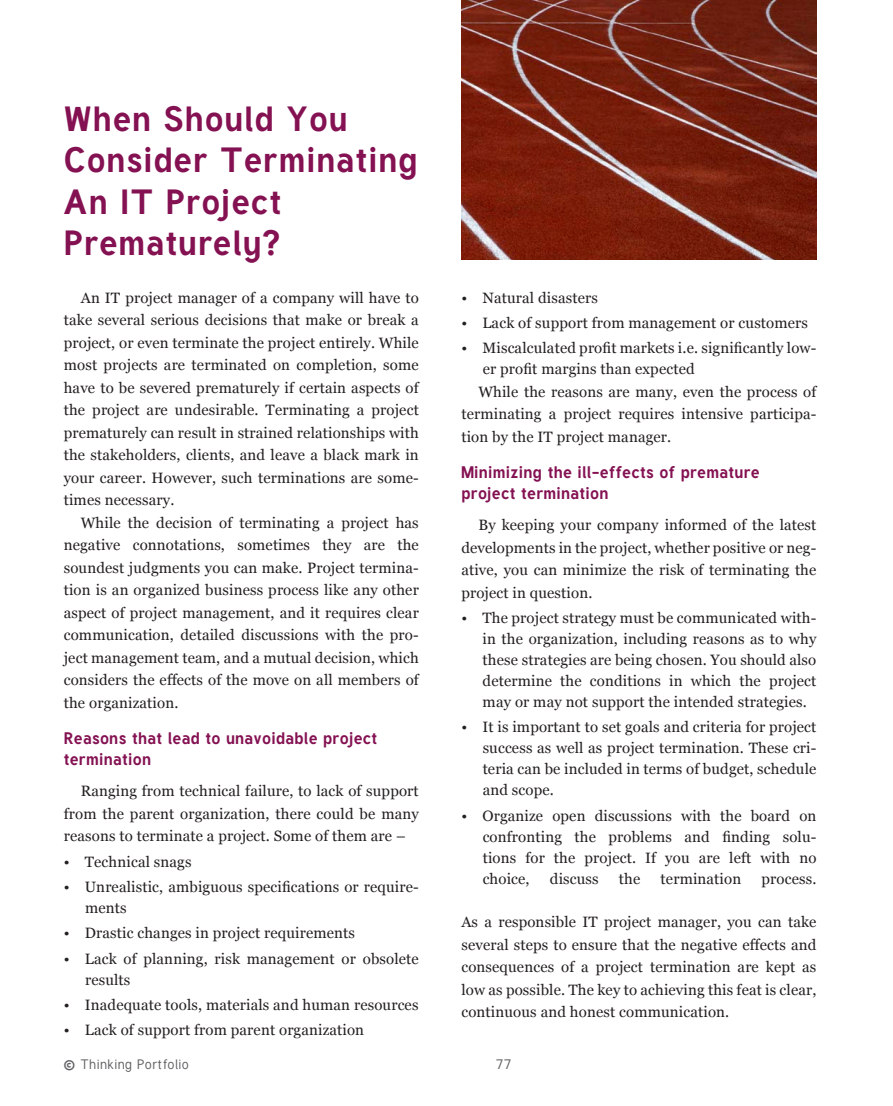
<style>
.page{position:relative;width:893px;height:1106px;background:#fff}
.page>*{position:absolute;margin:0;border:0;box-sizing:border-box;transform-origin:0 0}
.t1{font:700 34.5px/41.4px "Tuffy";letter-spacing:.03em;color:#841152}
.t2{font:700 16.5px/21px "Tuffy";letter-spacing:.02em;color:#841152}
.t3{font:15px/22.5px "Georgia";letter-spacing:.01em;color:#231f20;text-align:justify}
.t4{font:13.5px "Tuffy";letter-spacing:.04em;color:#5f5f62}
.s1{font-size:24px}
</style>
<div class="page">
<img style="left:461px;top:0;width:355px;height:259px">
<h1 class="t1" style="left:64px;top:96px;width:355px">When Should You<br>Consider Terminating<br>An IT Project<br>Prematurely?</h1>
<p class="t3" style="left:64px;top:286px;width:357px;text-indent:17px">An IT project manager of a company will have to take several serious decisions that make or break a project, or even terminate the project entirely. While most projects are terminated on completion, some have to be severed prematurely if certain aspects of the project are undesirable. Terminating a project prematurely can result in strained relationships with the stakeholders, clients, and leave a black mark in your career. However, such terminations are some&shy;times necessary.</p>
<p class="t3" style="left:64px;top:511px;width:357px;text-indent:17px">While the decision of terminating a project has negative connotations, sometimes they are the soundest judgments you can make. Project termina&shy;tion is an organized business process like any other aspect of project management, and it requires clear communication, detailed discussions with the pro&shy;ject management team, and a mutual decision, which considers the effects of the move on all members of the organization.</p>
<p class="t2" style="left:64px;top:727px;width:315px">Reasons that lead to unavoidable project termination</p>
<p class="t3" style="left:64px;top:779px;width:357px;text-indent:17px">Ranging from technical failure, to lack of support from the parent organization, there could be many reasons to terminate a project. Some of them are –</p>
<p class="t3" style="left:64px;top:849px;width:129px">• Technical snags</p>
<p class="t3" style="left:85px;top:875px;width:335px;line-height:21px;text-indent:-21px">• Unrealistic, ambiguous specifications or require&shy;ments</p>
<p class="t3" style="left:64px;top:921px;width:293px">• Drastic changes in project requirements</p>
<p class="t3" style="left:85px;top:947px;width:335px;line-height:21px;text-indent:-21px">• Lack of planning, risk management or obsolete results</p>
<p class="t3" style="left:64px;top:992px;width:356px">• Inadequate tools, materials and human resources</p>
<p class="t3" style="left:64px;top:1018px;width:302px">• Lack of support from parent organization</p>
<p class="t3" style="left:461px;top:286px;width:138px">• Natural disasters</p>
<p class="t3" style="left:461px;top:311px;width:348px">• Lack of support from management or customers</p>
<p class="t3" style="left:483px;top:337px;width:335px;line-height:21px;text-indent:-21px">• Miscalculated profit markets i.e. significantly low&shy;er profit margins than expected</p>
<p class="t3" style="left:461px;top:380px;width:357px;text-indent:17px">While the reasons are many, even the process of terminating a project requires intensive participa&shy;tion by the IT project manager.</p>
<p class="t2" style="left:461px;top:461px;width:300px">Minimizing the ill-effects of premature project termination</p>
<p class="t3" style="left:461px;top:513px;width:357px;text-indent:17px">By keeping your company informed of the latest developments in the project, whether positive or neg&shy;ative, you can minimize the risk of terminating the project in question.</p>
<p class="t3" style="left:483px;top:607px;width:335px;line-height:21px;text-indent:-21px">• The project strategy must be communicated with&shy;in the organization, including reasons as to why these strategies are being chosen. You should also determine the conditions in which the project may or may not support the intended strategies.</p>
<p class="t3" style="left:483px;top:716px;width:335px;line-height:21px;text-indent:-21px">• It is important to set goals and criteria for project success as well as project termination. These cri&shy;teria can be included in terms of budget, schedule and scope.</p>
<p class="t3" style="left:483px;top:804px;width:335px;line-height:21px;text-indent:-21px">• Organize open discussions with the board on confronting the problems and finding solu&shy;tions for the project. If you are left with no choice,</p>
<p class="t3" style="left:550px;top:866px;width:50px">discuss</p>
<p class="t3" style="left:619px;top:866px;width:23px">the</p>
<p class="t3" style="left:661px;top:866px;width:82px">termination</p>
<p class="t3" style="left:761px;top:866px;width:56px">process.</p>
<p class="t3" style="left:461px;top:910px;width:357px">As a responsible IT project manager, you can take several steps to ensure that the negative effects and consequences of a project termination are kept as low as possible. The key to achieving this feat is clear, continuous and honest communication.</p>
<p class="t4" style="left:64px;top:1056px;width:127px"><span class="s1">©</span> Thinking Portfolio</p>
<p class="t4" style="left:496px;top:1056px;width:17px">77</p>
</div>
